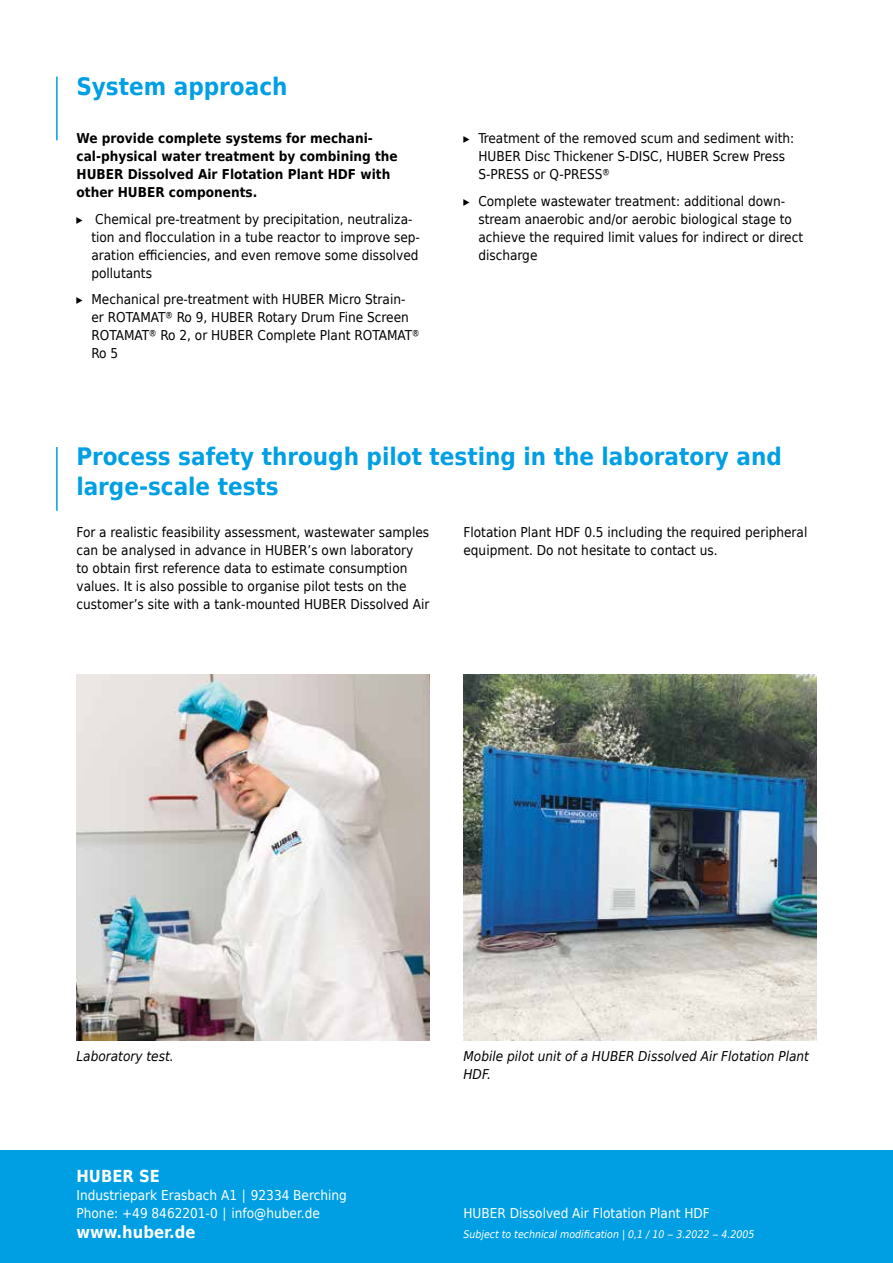
<style>
.page{position:relative;width:893px;height:1263px;background:#fff}
.page>*{position:absolute;margin:0;border:0;box-sizing:border-box;transform-origin:0 0}
.t1{font:700 24px/30px "Huber Tec";color:#009fe3}
.t2{font:700 16.5px "Huber Tec";color:#fff}
.t3{font:13.5px/18px "Huber Tec";color:#000}
.t4{font:700 13.5px/18px "Huber Tec";color:#000}
.t5{font:13.5px/18px "Huber Tec";color:#fff}
.t6{font:italic 13.5px/18px "Huber Tec";color:#000}
.t7{font:italic 10.5px "Huber Tec";color:#fff}
</style>
<div class="page">
<div style="left:0;top:1151px;width:893px;height:112px;background:#009fe3"></div>
<img style="left:77px;top:674px;width:352px;height:367px">
<img style="left:463px;top:674px;width:353px;height:367px">
<hr style="left:56px;top:77px;width:2px;height:63px;background:#009fe3">
<hr style="left:56px;top:447px;width:2px;height:64px;background:#009fe3">
<h1 class="t1" style="left:76px;top:70px;width:213px">System approach</h1>
<p class="t4" style="left:77px;top:129px;width:323px">We provide complete systems for mechani&shy;cal-physical water treatment by combining the HUBER Dissolved Air Flotation Plant HDF with other HUBER components.</p>
<p class="t3" style="left:91px;top:209px;width:330px;text-indent:-15px">▸ Chemical pre-treatment by precipitation, neutraliza&shy;tion and flocculation in a tube reactor to improve sep&shy;aration efficiencies, and even remove some dissolved pollutants</p>
<p class="t3" style="left:91px;top:290px;width:330px;text-indent:-15px">▸ Mechanical pre-treatment with HUBER Micro Strain&shy;er ROTAMAT® Ro 9, HUBER Rotary Drum Fine Screen ROTAMAT® Ro 2, or HUBER Complete Plant ROTAMAT® Ro 5</p>
<p class="t3" style="left:478px;top:129px;width:317px;text-indent:-15px">▸ Treatment of the removed scum and sediment with:<br>HUBER Disc Thickener S-DISC, HUBER Screw Press<br>S-PRESS or Q-PRESS®</p>
<p class="t3" style="left:478px;top:191px;width:326px;text-indent:-15px">▸ Complete wastewater treatment: additional down&shy;stream anaerobic and/or aerobic biological stage to achieve the required limit values for indirect or direct discharge</p>
<h1 class="t1" style="left:76px;top:441px;width:707px">Process safety through pilot testing in the laboratory and large-scale tests</h1>
<p class="t3" style="left:77px;top:522px;width:354px">For a realistic feasibility assessment, wastewater samples can be analysed in advance in HUBER’s own laboratory<br>to obtain first reference data to estimate consumption values. It is also possible to organise pilot tests on the customer’s site with a tank-mounted HUBER Dissolved Air</p>
<p class="t3" style="left:463px;top:522px;width:345px">Flotation Plant HDF 0.5 including the required peripheral equipment. Do not hesitate to contact us.</p>
<p class="t6" style="left:77px;top:1047px;width:99px">Laboratory test.</p>
<p class="t6" style="left:463px;top:1047px;width:347px">Mobile pilot unit of a HUBER Dissolved Air Flotation Plant<br>HDF.</p>
<p class="t2" style="left:77px;top:1162px;width:85px">HUBER SE</p>
<p class="t5" style="left:77px;top:1185px;width:272px">Industriepark Erasbach A1 ∣ 92334 Berching<br>Phone: +49 8462201-0 ∣ info@huber.de</p>
<p class="t2" style="left:77px;top:1218px;width:120px">www.huber.de</p>
<p class="t5" style="left:463px;top:1203px;width:248px">HUBER Dissolved Air Flotation Plant HDF</p>
<p class="t7" style="left:463px;top:1226px;width:292px">Subject to technical modification | 0,1 / 10 – 3.2022 – 4.2005</p>
</div>
